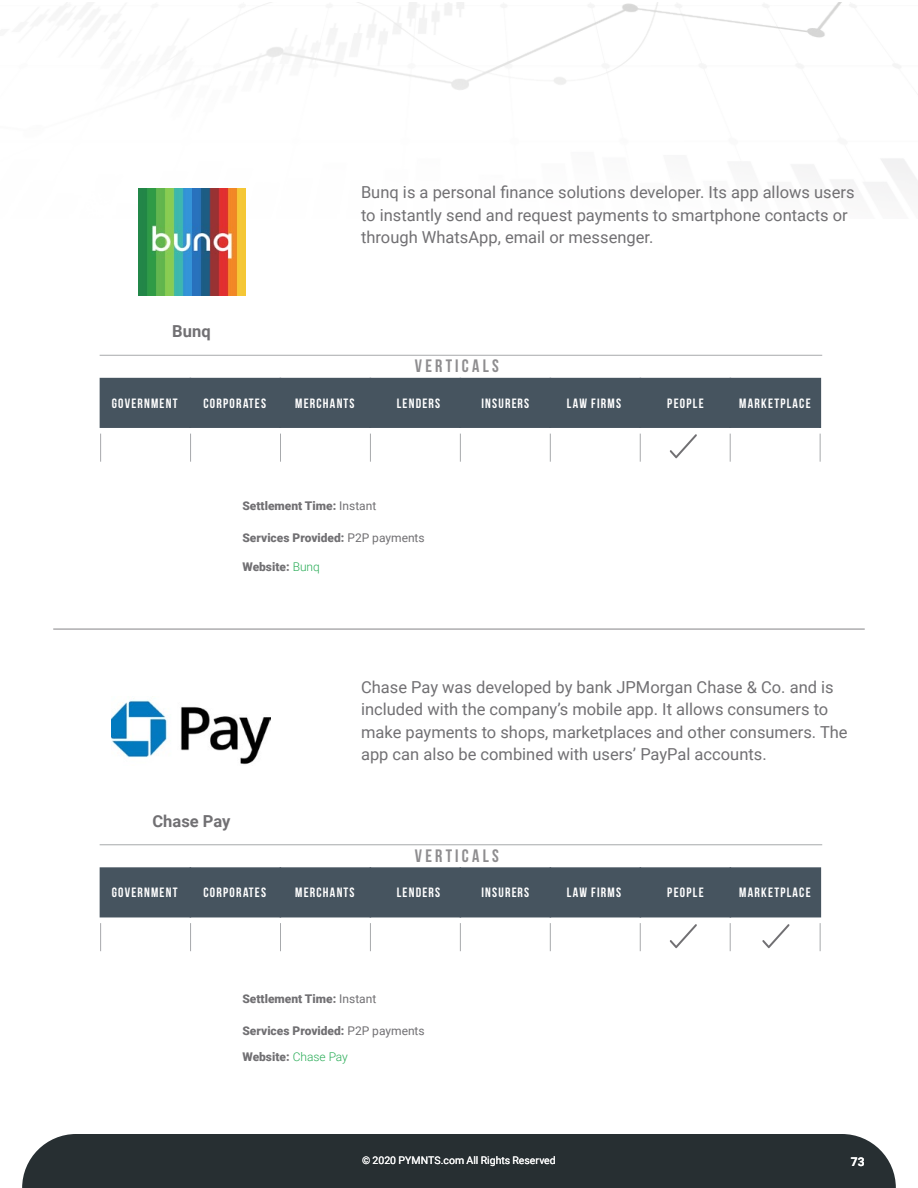
<style>
.page{position:relative;width:918px;height:1188px;background:#fff}
.page>*{position:absolute;margin:0;border:0;box-sizing:border-box;transform-origin:0 0}
.t1{font:700 18px "Bebas Neue";letter-spacing:.18em;color:#8e8d8f}
.Old_Body{font:16.5px/22.5px "Roboto";color:#717073}
.Old_Body-2{font:700 16.5px "Roboto";color:#717073}
.t2{font:700 13.5px "Bebas Neue";letter-spacing:.09em;color:#fff}
.Old_Body-3{font:900 12px "Roboto";color:#717073}
.t3{font:700 12px "Roboto";color:#fff}
.t4{font:10.5px "Roboto";letter-spacing:.005em;color:#fff}
.s1{font-weight:400}
.s2{font-weight:300;color:#28ac56}
</style>
<div class="page">
<div style="left:22px;top:1134px;width:874px;height:54px;background:#272f32"></div>
<hr style="left:53px;top:628px;width:812px;height:2px;background:#717073">
<hr style="left:100px;top:355px;width:722px;height:1px;background:#a7a9ac">
<div style="left:100px;top:378px;width:721px;height:50px;background:#46545f"></div>
<hr style="left:100px;top:844px;width:722px;height:1px;background:#a6a9aa">
<div style="left:100px;top:867px;width:721px;height:50px;background:#46545f"></div>
<svg style="left:190px;top:434px;width:1px;height:28px"></svg>
<svg style="left:280px;top:434px;width:1px;height:28px"></svg>
<svg style="left:370px;top:434px;width:1px;height:28px"></svg>
<svg style="left:460px;top:434px;width:1px;height:28px"></svg>
<svg style="left:550px;top:434px;width:1px;height:28px"></svg>
<svg style="left:640px;top:434px;width:1px;height:28px"></svg>
<svg style="left:730px;top:434px;width:1px;height:28px"></svg>
<svg style="left:820px;top:434px;width:1px;height:28px"></svg>
<svg style="left:100px;top:434px;width:1px;height:28px"></svg>
<svg style="left:190px;top:923px;width:1px;height:28px"></svg>
<svg style="left:280px;top:923px;width:1px;height:28px"></svg>
<svg style="left:370px;top:923px;width:1px;height:28px"></svg>
<svg style="left:460px;top:923px;width:1px;height:28px"></svg>
<svg style="left:550px;top:923px;width:1px;height:28px"></svg>
<svg style="left:640px;top:923px;width:1px;height:28px"></svg>
<svg style="left:730px;top:923px;width:1px;height:28px"></svg>
<svg style="left:820px;top:923px;width:1px;height:28px"></svg>
<svg style="left:100px;top:923px;width:1px;height:28px"></svg>
<img style="left:87px;top:2px;width:831px;height:216px">
<img style="left:138px;top:189px;width:107px;height:107px">
<svg style="left:670px;top:434px;width:27px;height:24px"></svg>
<img style="left:111px;top:700px;width:160px;height:65px">
<svg style="left:670px;top:924px;width:27px;height:24px"></svg>
<svg style="left:762px;top:924px;width:28px;height:24px"></svg>
<p class="Old_Body-2" style="left:172px;top:319px;width:40px">Bunq</p>
<p class="Old_Body" style="left:361px;top:180px;width:495px">Bunq is a personal finance solutions developer. Its app allows users to instantly send and request payments to smartphone contacts or through WhatsApp, email or messenger.</p>
<p class="t1" style="left:415px;top:356px;width:85px">VERTICALS</p>
<p class="t2" style="left:112px;top:396px;width:67px">GOVERNMENT</p>
<p class="t2" style="left:203px;top:396px;width:64px">CORPORATES</p>
<p class="t2" style="left:295px;top:396px;width:61px">MERCHANTS</p>
<p class="t2" style="left:397px;top:396px;width:45px">LENDERS</p>
<p class="t2" style="left:481px;top:396px;width:49px">INSURERS</p>
<p class="t2" style="left:567px;top:396px;width:56px">LAW FIRMS</p>
<p class="t2" style="left:667px;top:396px;width:38px">PEOPLE</p>
<p class="t2" style="left:739px;top:396px;width:73px">MARKETPLACE</p>
<p class="Old_Body-3" style="left:242px;top:497px;width:135px">Settlement Time: <span class="s1">Instant</span></p>
<p class="Old_Body-3" style="left:242px;top:529px;width:184px">Services Provided: <span class="s1">P2P payments</span></p>
<p class="Old_Body-3" style="left:242px;top:558px;width:79px">Website: <span class="s2">Bunq</span></p>
<p class="Old_Body-2" style="left:153px;top:809px;width:79px">Chase Pay</p>
<p class="Old_Body" style="left:361px;top:675px;width:488px">Chase Pay was developed by bank JPMorgan Chase &amp; Co. and is included with the company’s mobile app. It allows consumers to make payments to shops, marketplaces and other consumers. The app can also be combined with users’ PayPal accounts.</p>
<p class="t1" style="left:415px;top:846px;width:85px">VERTICALS</p>
<p class="t2" style="left:112px;top:885px;width:67px">GOVERNMENT</p>
<p class="t2" style="left:203px;top:885px;width:64px">CORPORATES</p>
<p class="t2" style="left:295px;top:885px;width:61px">MERCHANTS</p>
<p class="t2" style="left:397px;top:885px;width:45px">LENDERS</p>
<p class="t2" style="left:481px;top:885px;width:49px">INSURERS</p>
<p class="t2" style="left:567px;top:885px;width:56px">LAW FIRMS</p>
<p class="t2" style="left:667px;top:885px;width:38px">PEOPLE</p>
<p class="t2" style="left:739px;top:885px;width:73px">MARKETPLACE</p>
<p class="Old_Body-3" style="left:242px;top:990px;width:135px">Settlement Time: <span class="s1">Instant</span></p>
<p class="Old_Body-3" style="left:242px;top:1022px;width:184px">Services Provided: <span class="s1">P2P payments</span></p>
<p class="Old_Body-3" style="left:242px;top:1048px;width:107px">Website: <span class="s2">Chase Pay</span></p>
<p class="t4" style="left:362px;top:1153px;width:195px">© 2020 PYMNTS.com All Rights Reserved</p>
<p class="t3" style="left:851px;top:1153px;width:15px">73</p>
</div>
